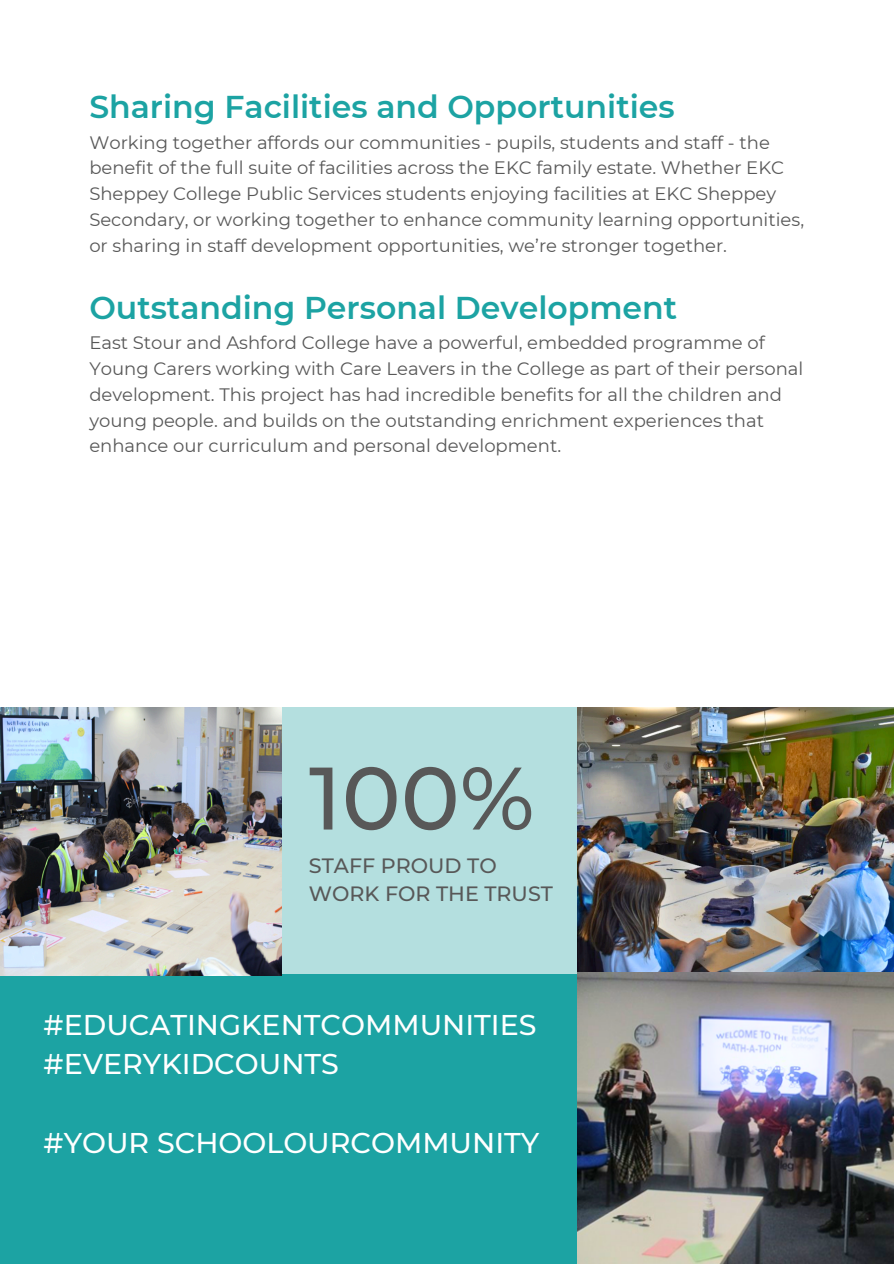
<style>
.page{position:relative;width:894px;height:1264px;background:#fff}
.page>*{position:absolute;margin:0;border:0;box-sizing:border-box;transform-origin:0 0}
.t1{font:500 88.5px "Montserrat";color:#585858}
.t2{font:600 31.5px "Montserrat";color:#1ca3a3}
.t3{font:500 28.5px/39.3px "Montserrat";color:#fff}
.t4{font:500 20.7px/28.2px "Montserrat";color:#585858}
.t5{font:18px/25.8px "Montserrat";color:#585858}
</style>
<div class="page">
<div style="left:281px;top:707px;width:296px;height:268px;background:#b4dfdf"></div>
<div style="left:0;top:974px;width:633px;height:289px;background:#1ca3a3"></div>
<img style="left:577px;top:707px;width:316px;height:556px">
<img style="left:0;top:707px;width:281px;height:268px">
<p class="t2" style="left:89px;top:88px;width:586px">Sharing Facilities and Opportunities</p>
<p class="t5" style="left:89px;top:129px;width:716px">Working together affords our communities - pupils, students and staff - the benefit of the full suite of facilities across the EKC family estate. Whether EKC Sheppey College Public Services students enjoying facilities at EKC Sheppey Secondary, or working together to enhance community learning opportunities, or sharing in staff development opportunities, we’re stronger together.</p>
<p class="t2" style="left:89px;top:288px;width:589px">Outstanding Personal Development</p>
<p class="t5" style="left:89px;top:329px;width:715px">East Stour and Ashford College have a powerful, embedded programme of Young Carers working with Care Leavers in the College as part of their personal development. This project has had incredible benefits for all the children and young people. and builds on the outstanding enrichment experiences that enhance our curriculum and personal development.</p>
<h3 class="t1" style="left:309px;top:743px;width:227px">100%</h3>
<p class="t4" style="left:309px;top:851px;width:245px">STAFF PROUD TO<br>WORK FOR THE TRUST</p>
<p class="t3" style="left:44px;top:1004px;width:494px">#EDUCATINGKENTCOMMUNITIES #EVERYKIDCOUNTS</p>
<p class="t3" style="left:44px;top:1123px;width:497px">#YOUR SCHOOLOURCOMMUNITY</p>
</div>
